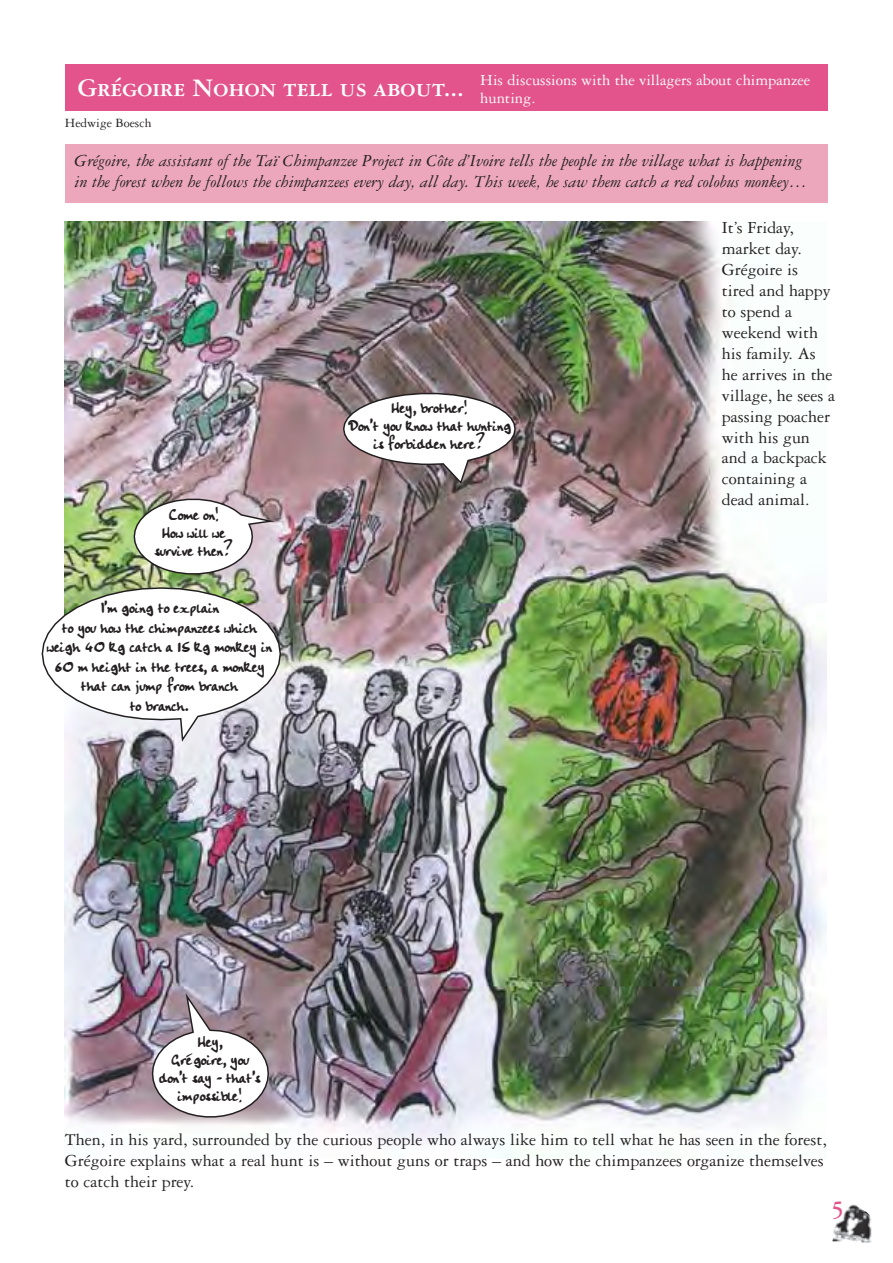
<style>
.page{position:relative;width:893px;height:1263px;background:#fff}
.page>*{position:absolute;margin:0;border:0;box-sizing:border-box;transform-origin:0 0}
.t1{font:26.85px "Garamond Three Bold SC";color:#fff}
.t2{font:700 26.85px "Garamond Three";color:#e2548b}
.t3{font:18px/21px "Garamond Three";color:#231f20}
.t4{font:18px/18px "Handwriting Plain 00";color:#231f20;text-align:center}
.t5{font:italic 18px/21px "Garamond Three";color:#231f20}
.t6{font:16.5px/18px "Garamond Three";color:#fff}
.t7{font:13.5px "Garamond Three";color:#231f20}
</style>
<div class="page">
<img style="left:65px;top:221px;width:762px;height:938px">
<img style="left:832px;top:1204px;width:40px;height:39px">
<div style="left:65px;top:65px;width:763px;height:46px;background:#e2548b"></div>
<div style="left:65px;top:144px;width:763px;height:59px;background:#eda7bd"></div>
<svg style="left:152px;top:993px;width:117px;height:127px"></svg>
<svg style="left:343px;top:389px;width:173px;height:95px"></svg>
<img style="left:134px;top:495px;width:141px;height:84px">
<svg style="left:42px;top:587px;width:239px;height:155px"></svg>
<h1 class="t1" style="left:78px;top:78px;width:388px">Grégoire Nohon tell us about...</h1>
<p class="t7" style="left:65px;top:119px;width:88px">Hedwige Boesch</p>
<p class="t6" style="left:480px;top:72px;width:332px">His discussions with the villagers about chimpanzee hunting.</p>
<p class="t5" style="left:74px;top:152px;width:734px">Grégoire, the assistant of the Taï Chimpanzee Project in Côte d’Ivoire tells the people in the village what is happening in the forest when he follows the chimpanzees every day, all day. This week, he saw them catch a red colobus monkey…</p>
<p class="t4" style="left:155px;top:505px;width:79px">Come on!<br>How will we survive then?</p>
<p class="t4" style="left:47px;top:597px;width:226px;line-height:19.5px">I’m going to explain<br>to you how the chimpanzees which weigh 40 kg catch a 15 kg monkey in<br>60 m height in the trees, a monkey that can jump from branch<br>to branch.</p>
<p class="t4" style="left:347px;top:398px;width:166px">Hey, brother!<br>Don’t you know that hunting is forbidden here?</p>
<p class="t3" style="left:722px;top:219px;width:115px">It’s Friday, market day.<br>Grégoire is tired and happy to spend a weekend with his family. As he arrives in the village, he sees a passing poacher with his gun and a backpack containing a dead animal.</p>
<p class="t4" style="left:159px;top:1032px;width:103px">Hey,<br>Grégoire, you don’t say - that’s impossible!</p>
<p class="t3" style="left:65px;top:1131px;width:763px">Then, in his yard, surrounded by the curious people who always like him to tell what he has seen in the forest,<br>Grégoire explains what a real hunt is – without guns or traps – and how the chimpanzees organize themselves to catch their prey.</p>
<h1 class="t2" style="left:831px;top:1200px;width:15px">5</h1>
</div>
